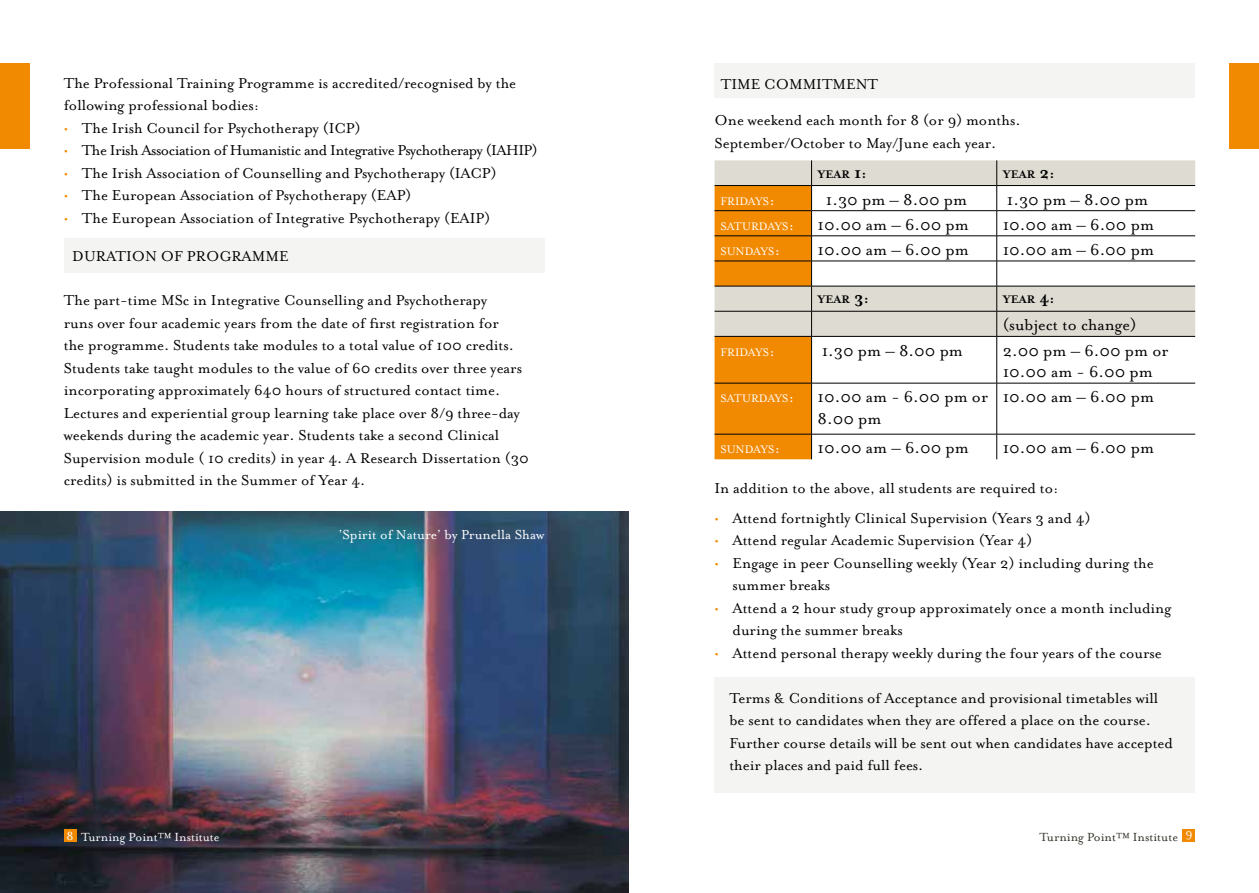
<style>
.page{position:relative;width:1259px;height:893px;background:#fff}
.page>*{position:absolute;margin:0;border:0;box-sizing:border-box;transform-origin:0 0}
.t1{font:18px/21.6px "Mrs Eaves Roman";color:#000}
.t2{font:16.5px/22.5px "Mrs Eaves Roman";color:#000}
.t3{font:16.5px "Mrs Eaves Roman";letter-spacing:-.03em;color:#000}
.t4{font:15px "Mrs Eaves Roman";color:#fff}
.t5{font:13.5px "Mrs Eaves Roman";color:#fff}
.t6{font:13.5px "Mrs Eaves Roman";color:#333228}
.t7{font:12.6px "Mrs Eaves Roman";letter-spacing:-.015em;color:#fff}
.t8{font:700 12.6px "Mrs Eaves OT";color:#000}
.s1{color:#f18a00}
.s2{font-size:18px}
</style>
<div class="page">
<div style="left:714px;top:64px;width:481px;height:34px;background:#f4f4f2"></div>
<img style="left:0;top:511px;width:628px;height:382px">
<div style="left:1182px;top:829px;width:13px;height:13px;background:#f18a00"></div>
<div style="left:64px;top:829px;width:12px;height:13px;background:#f18a00"></div>
<div style="left:0;top:64px;width:30px;height:85px;background:#f18a00"></div>
<div style="left:1229px;top:64px;width:30px;height:85px;background:#f18a00"></div>
<div style="left:64px;top:239px;width:480px;height:34px;background:#f4f4f2"></div>
<svg style="left:812px;top:160px;width:383px;height:176px"></svg>
<hr style="left:811px;top:185px;width:185px;height:1px;background:#000">
<hr style="left:996px;top:185px;width:199px;height:1px;background:#000">
<hr style="left:811px;top:210px;width:185px;height:1px;background:#000">
<hr style="left:996px;top:210px;width:199px;height:1px;background:#000">
<hr style="left:811px;top:236px;width:185px;height:1px;background:#000">
<hr style="left:996px;top:236px;width:199px;height:1px;background:#000">
<hr style="left:811px;top:261px;width:185px;height:1px;background:#000">
<hr style="left:996px;top:261px;width:199px;height:1px;background:#000">
<hr style="left:811px;top:286px;width:185px;height:1px;background:#000">
<hr style="left:996px;top:286px;width:199px;height:1px;background:#000">
<hr style="left:811px;top:311px;width:185px;height:1px;background:#000">
<hr style="left:996px;top:311px;width:199px;height:1px;background:#000">
<svg style="left:996px;top:160px;width:1px;height:176px"></svg>
<hr style="left:811px;top:336px;width:185px;height:1px;background:#000">
<hr style="left:996px;top:336px;width:199px;height:1px;background:#000">
<hr style="left:996px;top:337px;width:1px;height:46px;background:#000">
<hr style="left:811px;top:383px;width:185px;height:1px;background:#000">
<hr style="left:996px;top:383px;width:199px;height:1px;background:#000">
<hr style="left:996px;top:383px;width:1px;height:51px;background:#000">
<hr style="left:811px;top:434px;width:185px;height:1px;background:#000">
<svg style="left:714px;top:160px;width:98px;height:299px;background:#e69d3b"></svg>
<hr style="left:996px;top:434px;width:199px;height:1px;background:#000">
<svg style="left:996px;top:434px;width:1px;height:25px"></svg>
<div style="left:714px;top:677px;width:481px;height:115px;background:#f4f4f2"></div>
<p class="t2" style="left:64px;top:72px;width:454px">The Professional Training Programme is accredited/recognised by the following professional bodies:</p>
<p class="t2" style="left:64px;top:117px;width:298px"><span class="s1">•</span> The Irish Council for Psychotherapy (ICP)</p>
<p class="t3" style="left:64px;top:141px;width:475px"><span class="s1">•</span> The Irish Association of Humanistic and Integrative Psychotherapy (IAHIP)</p>
<p class="t2" style="left:64px;top:162px;width:434px"><span class="s1">•</span> The Irish Association of Counselling and Psychotherapy (IACP)</p>
<p class="t2" style="left:64px;top:184px;width:349px"><span class="s1">•</span> The European Association of Psychotherapy (EAP)</p>
<p class="t2" style="left:64px;top:207px;width:428px"><span class="s1">•</span> The European Association of Integrative Psychotherapy (EAIP)</p>
<p class="t2" style="left:72px;top:245px;width:218px">DURATION OF PROGRAMME</p>
<p class="t2" style="left:64px;top:289px;width:466px">The part-time MSc in Integrative Counselling and Psychotherapy<br>runs over four academic years from the date of first registration for<br>the programme. Students take modules to a total value of 100 credits.<br>Students take taught modules to the value of 60 credits over three years incorporating approximately 640 hours of structured contact time.<br>Lectures and experiential group learning take place over 8/9 three-day weekends during the academic year. Students take a second Clinical Supervision module ( 10 credits) in year 4. A Research Dissertation (30 credits) is submitted in the Summer of Year 4.</p>
<p class="t4" style="left:339px;top:527px;width:207px">‘Spirit of Nature’ by Prunella Shaw</p>
<p class="t2" style="left:721px;top:73px;width:159px">TIME COMMITMENT</p>
<p class="t2" style="left:714px;top:109px;width:307px">One weekend each month for 8 (or 9) months.<br>September/October to May/June each year.</p>
<p class="t8" style="left:817px;top:166px;width:51px">year <span class="s2">1:</span></p>
<p class="t8" style="left:1002px;top:166px;width:53px">year <span class="s2">2:</span></p>
<p class="t7" style="left:720px;top:194px;width:56px">FRIDAYS<span class="s2">:</span></p>
<p class="t1" style="left:826px;top:189px;width:143px">1.30 pm – 8.00 pm</p>
<p class="t1" style="left:1007px;top:189px;width:143px">1.30 pm – 8.00 pm</p>
<p class="t7" style="left:720px;top:219px;width:75px">SATURDAYS<span class="s2">:</span></p>
<p class="t1" style="left:817px;top:214px;width:153px">10.00 am – 6.00 pm</p>
<p class="t1" style="left:1002px;top:214px;width:153px">10.00 am – 6.00 pm</p>
<p class="t7" style="left:720px;top:244px;width:61px">SUNDAYS<span class="s2">:</span></p>
<p class="t1" style="left:817px;top:239px;width:153px">10.00 am – 6.00 pm</p>
<p class="t1" style="left:1002px;top:239px;width:153px">10.00 am – 6.00 pm</p>
<p class="t8" style="left:817px;top:292px;width:53px">year <span class="s2">3:</span></p>
<p class="t8" style="left:1002px;top:292px;width:53px">year <span class="s2">4:</span></p>
<p class="t1" style="left:1002px;top:314px;width:135px">(subject to change)</p>
<p class="t7" style="left:720px;top:345px;width:56px">FRIDAYS<span class="s2">:</span></p>
<p class="t1" style="left:822px;top:340px;width:143px">1.30 pm – 8.00 pm</p>
<p class="t1" style="left:1002px;top:340px;width:167px">2.00 pm – 6.00 pm or<br>10.00 am - 6.00 pm</p>
<p class="t7" style="left:720px;top:392px;width:75px">SATURDAYS<span class="s2">:</span></p>
<p class="t1" style="left:817px;top:386px;width:172px">10.00 am - 6.00 pm or<br>8.00 pm</p>
<p class="t1" style="left:1002px;top:386px;width:153px">10.00 am – 6.00 pm</p>
<p class="t7" style="left:720px;top:443px;width:61px">SUNDAYS<span class="s2">:</span></p>
<p class="t1" style="left:817px;top:437px;width:153px">10.00 am – 6.00 pm</p>
<p class="t1" style="left:1002px;top:437px;width:153px">10.00 am – 6.00 pm</p>
<p class="t2" style="left:714px;top:477px;width:346px">In addition to the above, all students are required to:</p>
<p class="t2" style="left:714px;top:507px;width:378px"><span class="s1">•</span> Attend fortnightly Clinical Supervision (Years 3 and 4)</p>
<p class="t2" style="left:714px;top:529px;width:319px"><span class="s1">•</span> Attend regular Academic Supervision (Year 4)</p>
<p class="t2" style="left:732px;top:552px;width:423px;text-indent:-18px"><span class="s1">•</span> Engage in peer Counselling weekly (Year 2) including during the summer breaks</p>
<p class="t2" style="left:732px;top:597px;width:440px;text-indent:-18px"><span class="s1">•</span> Attend a 2 hour study group approximately once a month including during the summer breaks</p>
<p class="t2" style="left:714px;top:642px;width:449px"><span class="s1">•</span> Attend personal therapy weekly during the four years of the course</p>
<p class="t2" style="left:729px;top:687px;width:445px">Terms &amp; Conditions of Acceptance and provisional timetables will be sent to candidates when they are offered a place on the course.<br>Further course details will be sent out when candidates have accepted their places and paid full fees.</p>
<p class="t5" style="left:67px;top:829px;width:155px">8 Turning Point™ Institute</p>
<p class="t6" style="left:1039px;top:829px;width:154px">Turning Point™ Institute <sup>9</sup></p>
</div>
